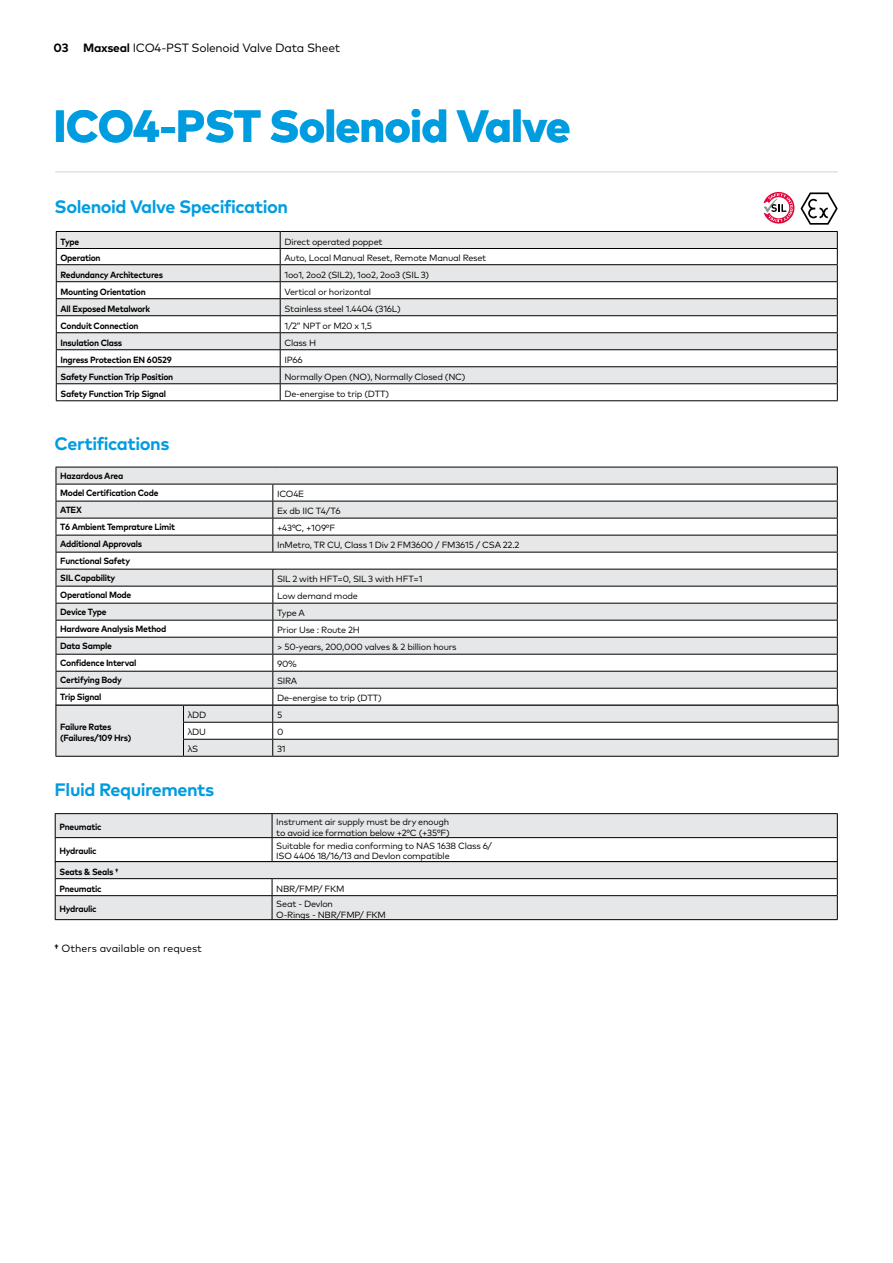
<style>
.page{position:relative;width:893px;height:1263px;background:#fff}
.page>*{position:absolute;margin:0;border:0;box-sizing:border-box;transform-origin:0 0}
.t1{font:800 45px "Mark Pro";letter-spacing:-.02em;color:#009ce0}
.t2{font:700 18px "Mark W1 G";letter-spacing:-.025em;color:#009ce0}
.t3{font:12px "Mark W1 G";letter-spacing:-.02em;color:#000}
.t4{font:10.5px "Mark W1 G";color:#000}
.t5{font:9px/10.5px "Mark W1 G";letter-spacing:-.025em;color:#000}
.t6{font:700 9px/17px "Mark W1 G";letter-spacing:-.03em;color:#000;scale:.95 1}
.s1{font-weight:700}
</style>
<div class="page">
<hr style="left:55px;top:171px;width:783px;height:1px;background:#d1d3d4">
<hr style="left:55px;top:813px;width:217px;height:1px;background:#000">
<hr style="left:272px;top:813px;width:566px;height:1px;background:#000">
<svg style="left:55px;top:814px;width:783px;height:105px"></svg>
<hr style="left:55px;top:919px;width:217px;height:1px;background:#000">
<hr style="left:272px;top:919px;width:566px;height:1px;background:#000">
<hr style="left:56px;top:756px;width:127px;height:1px;background:#000">
<svg style="left:56px;top:467px;width:783px;height:289px"></svg>
<hr style="left:183px;top:756px;width:90px;height:1px;background:#000">
<hr style="left:273px;top:756px;width:565px;height:1px;background:#000">
<div style="left:57px;top:232px;width:780px;height:16px;background:#e6e7e8"></div>
<svg style="left:57px;top:249px;width:780px;height:151px"></svg>
<hr style="left:56px;top:231px;width:224px;height:1px;background:#000">
<hr style="left:280px;top:231px;width:558px;height:1px;background:#000">
<hr style="left:56px;top:248px;width:224px;height:1px;background:#000">
<hr style="left:280px;top:248px;width:558px;height:1px;background:#000">
<hr style="left:56px;top:264px;width:224px;height:1px;background:#000">
<hr style="left:280px;top:264px;width:558px;height:1px;background:#000">
<hr style="left:56px;top:281px;width:224px;height:1px;background:#000">
<hr style="left:280px;top:281px;width:558px;height:1px;background:#000">
<hr style="left:56px;top:298px;width:224px;height:1px;background:#000">
<hr style="left:280px;top:298px;width:558px;height:1px;background:#000">
<hr style="left:56px;top:315px;width:224px;height:1px;background:#000">
<hr style="left:280px;top:315px;width:558px;height:1px;background:#000">
<hr style="left:56px;top:332px;width:224px;height:1px;background:#000">
<hr style="left:280px;top:332px;width:558px;height:1px;background:#000">
<hr style="left:56px;top:349px;width:224px;height:1px;background:#000">
<hr style="left:280px;top:349px;width:558px;height:1px;background:#000">
<hr style="left:56px;top:366px;width:224px;height:1px;background:#000">
<hr style="left:280px;top:366px;width:558px;height:1px;background:#000">
<hr style="left:56px;top:383px;width:224px;height:1px;background:#000">
<svg style="left:56px;top:232px;width:1px;height:168px"></svg>
<hr style="left:280px;top:383px;width:558px;height:1px;background:#000">
<svg style="left:280px;top:232px;width:1px;height:168px"></svg>
<svg style="left:837px;top:232px;width:1px;height:168px"></svg>
<hr style="left:56px;top:400px;width:224px;height:1px;background:#000">
<hr style="left:280px;top:400px;width:558px;height:1px;background:#000">
<svg style="left:800px;top:192px;width:38px;height:33px"></svg>
<svg style="left:763px;top:192px;width:31px;height:32px"></svg>
<h3 class="t3" style="left:54px;top:39px;width:288px"><span class="s1">03 Maxseal</span> ICO4-PST Solenoid Valve Data Sheet</h3>
<h1 class="t1" style="left:54px;top:91px;width:519px">ICO4-PST Solenoid Valve</h1>
<h2 class="t2" style="left:55px;top:193px;width:235px">Solenoid Valve Specification</h2>
<p class="t6" style="left:61px;top:232px;width:21px">Type</p>
<p class="t5" style="left:284px;top:236px;width:100px">Direct operated poppet</p>
<p class="t6" style="left:61px;top:249px;width:44px">Operation</p>
<p class="t5" style="left:284px;top:252px;width:203px">Auto, Local Manual Reset, Remote Manual Reset</p>
<p class="t6" style="left:61px;top:266px;width:109px">Redundancy Architectures</p>
<p class="t5" style="left:284px;top:269px;width:146px">1oo1, 2oo2 (SIL2), 1oo2, 2oo3 (SIL 3)</p>
<p class="t6" style="left:61px;top:283px;width:91px">Mounting Orientation</p>
<p class="t5" style="left:284px;top:286px;width:88px">Vertical or horizontal</p>
<p class="t6" style="left:61px;top:300px;width:96px">All Exposed Metalwork</p>
<p class="t5" style="left:284px;top:303px;width:118px">Stainless steel 1.4404 (316L)</p>
<p class="t6" style="left:61px;top:317px;width:84px">Conduit Connection</p>
<p class="t5" style="left:284px;top:320px;width:89px">1/2” NPT or M20 x 1,5</p>
<p class="t6" style="left:61px;top:334px;width:66px">Insulation Class</p>
<p class="t5" style="left:284px;top:337px;width:33px">Class H</p>
<p class="t6" style="left:61px;top:351px;width:119px">Ingress Protection EN 60529</p>
<p class="t5" style="left:284px;top:354px;width:20px">IP66</p>
<p class="t6" style="left:61px;top:368px;width:120px">Safety Function Trip Position</p>
<p class="t5" style="left:284px;top:371px;width:183px">Normally Open (NO), Normally Closed (NC)</p>
<p class="t6" style="left:61px;top:385px;width:113px">Safety Function Trip Signal</p>
<p class="t5" style="left:284px;top:388px;width:106px">De-energise to trip (DTT)</p>
<h2 class="t2" style="left:55px;top:430px;width:116px">Certifications</h2>
<p class="t6" style="left:60px;top:467px;width:105px">Hazardous Area<br>Model Certification Code</p>
<p class="t5" style="left:277px;top:488px;width:29px">ICO4E</p>
<p class="t6" style="left:60px;top:501px;width:24px">ATEX</p>
<p class="t5" style="left:277px;top:505px;width:65px">Ex db IIC T4/T6</p>
<p class="t6" style="left:60px;top:518px;width:122px">T6 Ambient Temprature Limit</p>
<p class="t5" style="left:277px;top:522px;width:60px">+43°C, +109°F</p>
<p class="t6" style="left:60px;top:535px;width:88px">Additional Approvals</p>
<p class="t5" style="left:277px;top:539px;width:244px">InMetro, TR CU, Class 1 Div 2 FM3600 / FM3615 / CSA 22.2</p>
<p class="t6" style="left:60px;top:552px;width:75px">Functional Safety<br>SIL Capability</p>
<p class="t5" style="left:277px;top:573px;width:147px">SIL 2 with HFT=0, SIL 3 with HFT=1</p>
<p class="t6" style="left:60px;top:586px;width:76px">Operational Mode</p>
<p class="t5" style="left:277px;top:590px;width:82px">Low demand mode</p>
<p class="t6" style="left:60px;top:603px;width:50px">Device Type</p>
<p class="t5" style="left:277px;top:607px;width:29px">Type A</p>
<p class="t6" style="left:60px;top:620px;width:113px">Hardware Analysis Method</p>
<p class="t5" style="left:277px;top:624px;width:84px">Prior Use : Route 2H</p>
<p class="t6" style="left:60px;top:637px;width:56px">Data Sample</p>
<p class="t5" style="left:277px;top:641px;width:181px">&gt; 50-years, 200,000 valves &amp; 2 billion hours</p>
<p class="t6" style="left:60px;top:654px;width:82px">Confidence Interval</p>
<p class="t5" style="left:277px;top:658px;width:21px">90%</p>
<p class="t6" style="left:60px;top:671px;width:66px">Certifying Body</p>
<p class="t5" style="left:277px;top:675px;width:22px">SIRA</p>
<p class="t6" style="left:60px;top:688px;width:45px">Trip Signal</p>
<p class="t5" style="left:277px;top:692px;width:106px">De-energise to trip (DTT)</p>
<p class="t6" style="left:60px;top:721px;width:76px;line-height:10.5px">Failure Rates (Failures/109 Hrs)</p>
<p class="t5" style="left:188px;top:709px;width:20px">λDD</p>
<p class="t5" style="left:277px;top:709px;width:7px">5</p>
<p class="t5" style="left:188px;top:726px;width:20px">λDU</p>
<p class="t5" style="left:277px;top:726px;width:8px">0</p>
<p class="t5" style="left:188px;top:743px;width:12px">λS</p>
<p class="t5" style="left:277px;top:743px;width:10px">31</p>
<h2 class="t2" style="left:55px;top:776px;width:161px">Fluid Requirements</h2>
<p class="t6" style="left:59px;top:818px;width:46px">Pneumatic</p>
<p class="t5" style="left:276px;top:816px;width:175px">Instrument air supply must be dry enough to avoid ice formation below +2°C (+35°F)</p>
<p class="t6" style="left:59px;top:842px;width:41px">Hydraulic</p>
<p class="t5" style="left:276px;top:840px;width:217px">Suitable for media conforming to NAS 1638 Class 6/<br>ISO 4406 18/16/13 and Devlon compatible</p>
<p class="t6" style="left:59px;top:863px;width:64px">Seats &amp; Seals †<br>Pneumatic</p>
<p class="t5" style="left:276px;top:883px;width:70px">NBR/FMP/ FKM</p>
<p class="t6" style="left:59px;top:900px;width:41px">Hydraulic</p>
<p class="t5" style="left:276px;top:898px;width:111px">Seat - Devlon<br>O-Rings - NBR/FMP/ FKM</p>
<p class="t4" style="left:55px;top:941px;width:149px"><span class="s1">†</span> Others available on request</p>
</div>
